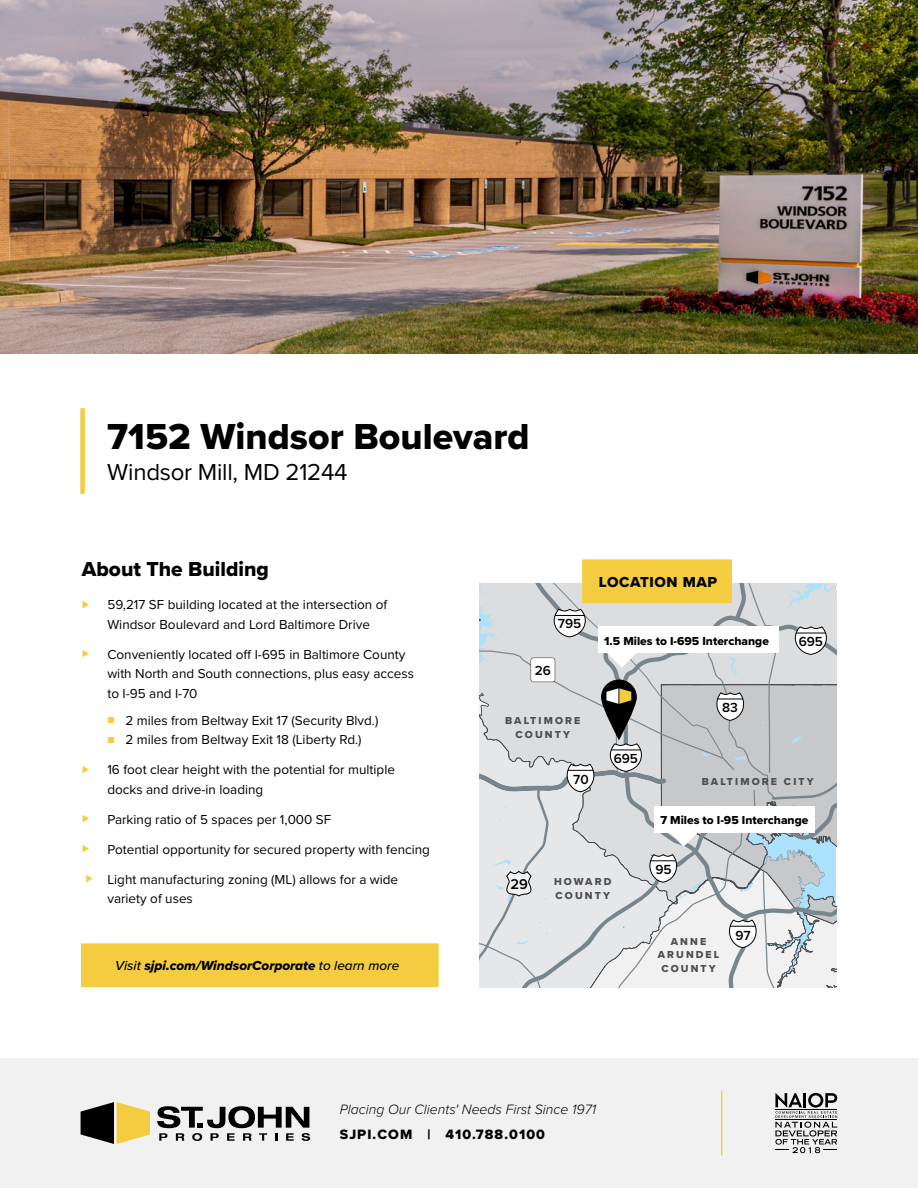
<style>
.page{position:relative;width:918px;height:1188px;background:#fff}
.page>*{position:absolute;margin:0;border:0;box-sizing:border-box;transform-origin:0 0}
.t1{font:37.5px "Proxima Nova Extrabld";color:#000}
.t2{font:24px "Proxima Nova";letter-spacing:-.01em;color:#000}
.t3{font:21px "Proxima Nova Extrabld";color:#000}
.t4{font:15px "Proxima Nova Extrabld";letter-spacing:.04em;color:#000}
.t5{font:600 14.7px "Proxima Nova";color:#000}
.t6{font:italic 300 14.1px "Proxima Nova";color:#000}
.t7{font:14.1px "Proxima Nova Extrabld";letter-spacing:.075em;color:#000}
.t8{font:600 13.65px "Proxima Nova";color:#000}
.t9{font:13.5px/19.5px "Proxima Nova";color:#000}
.t10{font:13.5px "Proxima Nova Extrabld It";color:#000}
.t11{font:12px "Proxima Nova Extrabld";color:#000}
.t12{font:italic 600 12px "Proxima Nova";color:#f3cd3f}
.t13{font:10.5px/13.5px "Proxima Nova Extrabld";letter-spacing:.2em;color:#4d4d4f;text-align:center}
.s1{font-weight:600;font-style:italic;font-size:10.5px;color:#f3cd3f}
.s2{font-weight:600;font-style:italic;font-size:12px;color:#f3cd3f}
.s3{font-family:"Proxima Nova";font-weight:500;font-style:italic}
</style>
<div class="page">
<img style="left:0;top:0;width:918px;height:353px">
<div style="left:0;top:1058px;width:918px;height:130px;background:#f1f1f2"></div>
<svg style="left:81px;top:1102px;width:69px;height:42px"></svg>
<svg style="left:157px;top:1106px;width:153px;height:35px"></svg>
<hr style="left:721px;top:1091px;width:1px;height:64px;background:#f3cd3f">
<svg style="left:775px;top:1093px;width:62px;height:60px"></svg>
<div style="left:80px;top:408px;width:5px;height:86px;background:#f3cd3f"></div>
<div style="left:81px;top:943px;width:358px;height:44px;background:#f3cd3f"></div>
<div style="left:582px;top:559px;width:150px;height:44px;background:#f3cd3f"></div>
<svg style="left:479px;top:583px;width:357px;height:405px"></svg>
<h1 class="t1" style="left:107px;top:408px;width:424px">7152 Windsor Boulevard</h1>
<h2 class="t2" style="left:107px;top:454px;width:242px">Windsor Mill, MD 21244</h2>
<h3 class="t3" style="left:82px;top:553px;width:188px">About The Building</h3>
<p class="t12" style="left:82px;top:595px;width:9px">⊲</p>
<p class="t9" style="left:107px;top:594px;width:281px">59,217 SF building located at the intersection of<br>Windsor Boulevard and Lord Baltimore Drive</p>
<p class="t12" style="left:82px;top:644px;width:9px">⊲</p>
<p class="t9" style="left:107px;top:644px;width:308px">Conveniently located off I-695 in Baltimore County with North and South connections, plus easy access to I-95 and I-70</p>
<p class="t9" style="left:107px;top:710px;width:273px"><span class="s1">■</span> 2 miles from Beltway Exit 17 (Security Blvd.)</p>
<p class="t9" style="left:107px;top:729px;width:256px"><span class="s1">■</span> 2 miles from Beltway Exit 18 (Liberty Rd.)</p>
<p class="t12" style="left:82px;top:760px;width:9px">⊲</p>
<p class="t9" style="left:107px;top:759px;width:289px">16 foot clear height with the potential for multiple docks and drive-in loading</p>
<p class="t12" style="left:82px;top:809px;width:9px">⊲</p>
<p class="t9" style="left:107px;top:809px;width:225px">Parking ratio of 5 spaces per 1,000 SF</p>
<p class="t12" style="left:82px;top:839px;width:9px">⊲</p>
<p class="t9" style="left:107px;top:839px;width:324px">Potential opportunity for secured property with fencing</p>
<p class="t9" style="left:107px;top:869px;width:292px;text-indent:-22px"><span class="s2">⊲</span> Light manufacturing zoning (ML) allows for a wide variety of uses</p>
<p class="t10" style="left:115px;top:955px;width:286px"><span class="s3">Visit</span> sjpi.com/WindsorCorporate <span class="s3">to learn more</span></p>
<p class="t4" style="left:599px;top:571px;width:120px">LOCATION MAP</p>
<p class="t8" style="left:558px;top:614px;width:25px">795</p>
<p class="t8" style="left:535px;top:660px;width:18px">26</p>
<p class="t13" style="left:505px;top:714px;width:77px">BALTIMORE<br>COUNTY</p>
<p class="t8" style="left:573px;top:769px;width:17px">70</p>
<p class="t11" style="left:604px;top:632px;width:166px">1.5 Miles to I-695 Interchange</p>
<p class="t8" style="left:614px;top:748px;width:26px">695</p>
<p class="t8" style="left:722px;top:698px;width:17px">83</p>
<p class="t8" style="left:799px;top:631px;width:26px">695</p>
<p class="t13" style="left:702px;top:775px;width:113px">BALTIMORE CITY</p>
<p class="t11" style="left:660px;top:811px;width:149px">7 Miles to I-95 Interchange</p>
<p class="t8" style="left:656px;top:859px;width:18px">95</p>
<p class="t5" style="left:511px;top:873px;width:19px">29</p>
<p class="t13" style="left:554px;top:875px;width:59px;text-align:left">HOWARD<br>COUNTY</p>
<p class="t13" style="left:658px;top:934px;width:63px">ANNE<br>ARUNDEL<br>COUNTY</p>
<p class="t8" style="left:736px;top:925px;width:17px">97</p>
<p class="t6" style="left:340px;top:1098px;width:258px">Placing Our Clients' Needs First Since 1971</p>
<p class="t7" style="left:340px;top:1124px;width:207px">SJPI.COM | 410.788.0100</p>
</div>
